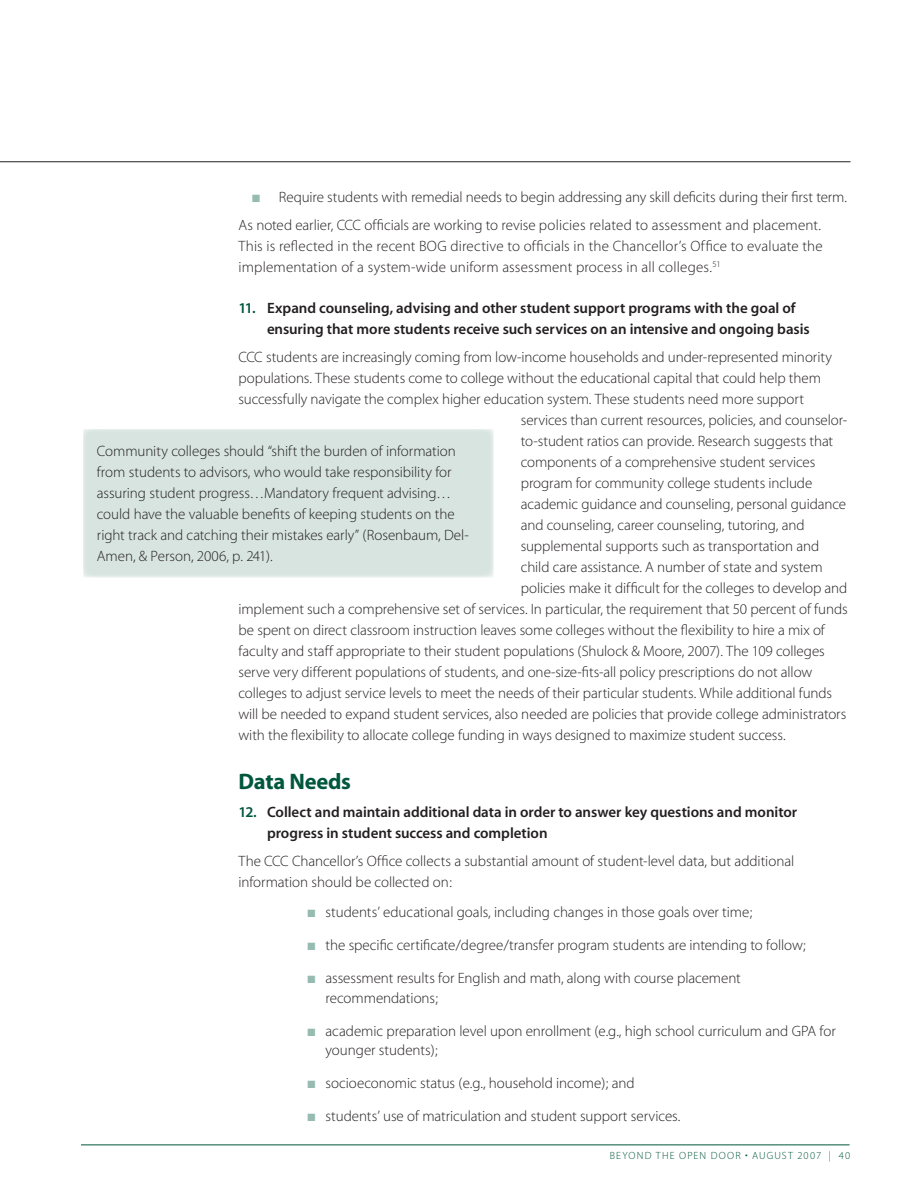
<style>
.page{position:relative;width:918px;height:1188px;background:#fff}
.page>*{position:absolute;margin:0;border:0;box-sizing:border-box;transform-origin:0 0}
.t1{font:700 22.5px "Myriad";letter-spacing:-.01em;color:#00573c}
.t2{font:15px/21px "Myriad MM";letter-spacing:-.005em;color:#231f20}
.t3{font:10.5px "Myriad MM";letter-spacing:.105em;color:#00573c}
.s1{color:#96bbb1}
.s2{color:#00573c}
</style>
<div class="page">
<hr style="left:0;top:162px;width:850px;height:1px;background:#231f20">
<hr style="left:81px;top:1144px;width:769px;height:1px;background:#00573c">
<div style="left:83px;top:429px;width:411px;height:148px;background:#d7e4e0"></div>
<p class="t2" style="left:238px;top:184px;width:610px;line-height:27.8px;text-indent:14px"><span class="s1">■</span> Require students with remedial needs to begin addressing any skill deficits during their first term.<br>As noted earlier, CCC officials are working to revise policies related to assessment and placement.</p>
<p class="t2" style="left:238px;top:236px;width:586px">This is reflected in the recent BOG directive to officials in the Chancellor’s Office to evaluate the implementation of a system-wide uniform assessment process in all colleges.<sup>51</sup></p>
<p class="t2" style="left:267px;top:298px;width:544px;text-indent:-28px"><span class="s2">11.</span> Expand counseling, advising and other student support programs with the goal of ensuring that more students receive such services on an intensive and ongoing basis</p>
<p class="t2" style="left:238px;top:347px;width:595px">CCC students are increasingly coming from low-income households and under-represented minority</p>
<p class="t2" style="left:238px;top:368px;width:584px">populations. These students come to college without the educational capital that could help them</p>
<p class="t2" style="left:238px;top:389px;width:567px">successfully navigate the complex higher education system. These students need more support</p>
<p class="t2" style="left:521px;top:410px;width:328px">services than current resources, policies, and counselor-</p>
<p class="t2" style="left:521px;top:431px;width:314px">to-student ratios can provide. Research suggests that</p>
<p class="t2" style="left:521px;top:452px;width:296px">components of a comprehensive student services</p>
<p class="t2" style="left:521px;top:473px;width:293px">program for community college students include</p>
<p class="t2" style="left:521px;top:494px;width:327px">academic guidance and counseling, personal guidance</p>
<p class="t2" style="left:521px;top:515px;width:285px">and counseling, career counseling, tutoring, and</p>
<p class="t2" style="left:521px;top:536px;width:300px">supplemental supports such as transportation and</p>
<p class="t2" style="left:521px;top:557px;width:303px">child care assistance. A number of state and system</p>
<p class="t2" style="left:521px;top:578px;width:328px">policies make it difficult for the colleges to develop and</p>
<p class="t2" style="left:238px;top:599px;width:611px">implement such a comprehensive set of services. In particular, the requirement that 50 percent of funds</p>
<p class="t2" style="left:238px;top:620px;width:588px">be spent on direct classroom instruction leaves some colleges without the flexibility to hire a mix of</p>
<p class="t2" style="left:238px;top:641px;width:588px">faculty and staff appropriate to their student populations (Shulock &amp; Moore, 2007). The 109 colleges</p>
<p class="t2" style="left:238px;top:662px;width:575px">serve very different populations of students, and one-size-fits-all policy prescriptions do not allow</p>
<p class="t2" style="left:238px;top:683px;width:595px">colleges to adjust service levels to meet the needs of their particular students. While additional funds</p>
<p class="t2" style="left:238px;top:704px;width:609px">will be needed to expand student services, also needed are policies that provide college administrators</p>
<p class="t2" style="left:238px;top:725px;width:549px">with the flexibility to allocate college funding in ways designed to maximize student success.</p>
<h1 class="t1" style="left:238px;top:770px;width:114px">Data Needs</h1>
<p class="t2" style="left:267px;top:802px;width:532px;text-indent:-28px"><span class="s2">12.</span> Collect and maintain additional data in order to answer key questions and monitor progress in student success and completion</p>
<p class="t2" style="left:238px;top:851px;width:557px">The CCC Chancellor’s Office collects a substantial amount of student-level data, but additional information should be collected on:</p>
<p class="t2" style="left:308px;top:903px;width:447px"><span class="s1">■</span> students’ educational goals, including changes in those goals over time;</p>
<p class="t2" style="left:308px;top:936px;width:500px"><span class="s1">■</span> the specific certificate/degree/transfer program students are intending to follow;</p>
<p class="t2" style="left:326px;top:969px;width:417px;line-height:19.5px;text-indent:-18px"><span class="s1">■</span> assessment results for English and math, along with course placement recommendations;</p>
<p class="t2" style="left:326px;top:1022px;width:512px;line-height:19.5px;text-indent:-18px"><span class="s1">■</span> academic preparation level upon enrollment (e.g., high school curriculum and GPA for younger students);</p>
<p class="t2" style="left:308px;top:1074px;width:329px"><span class="s1">■</span> socioeconomic status (e.g., household income); and</p>
<p class="t2" style="left:308px;top:1107px;width:375px"><span class="s1">■</span> students’ use of matriculation and student support services.</p>
<p class="t2" style="left:97px;top:442px;width:374px">Community colleges should “shift the burden of information from students to advisors, who would take responsibility for assuring student progress…Mandatory frequent advising… could have the valuable benefits of keeping students on the right track and catching their mistakes early” (Rosenbaum, Del-Amen, &amp; Person, 2006, p. 241).</p>
<p class="t3" style="left:610px;top:1151px;width:54px">beyon d the</p>
<p class="t3" style="left:679px;top:1151px;width:8px">open</p>
<p class="t3" style="left:711px;top:1151px;width:17px">door</p>
<p class="t3" style="left:745px;top:1151px;width:107px">• August 2007 | 40</p>
</div>
